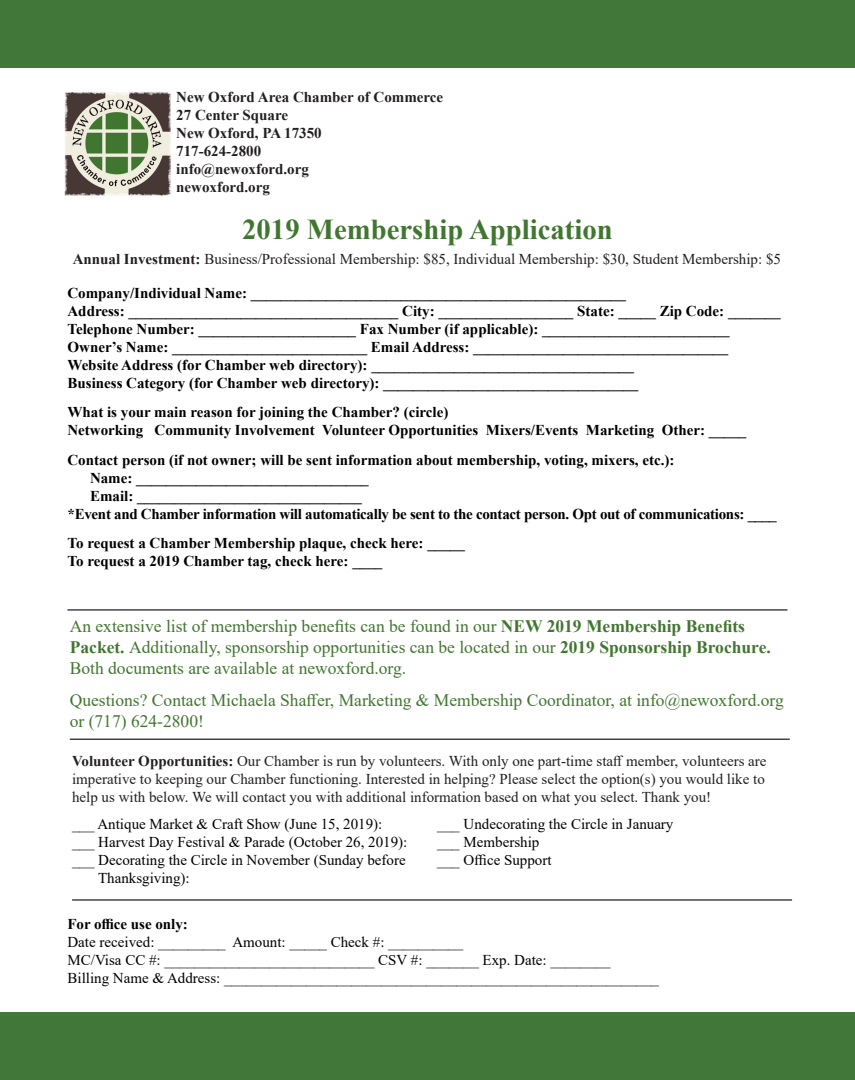
<style>
.page{position:relative;width:855px;height:1080px;background:#fff}
.page>*{position:absolute;margin:0;border:0;box-sizing:border-box;transform-origin:0 0}
.t1{font:700 28.75px "Times New Roman";color:#417630}
.t2{font:17.5px/21px "Times New Roman";color:#417630}
.t3{font:700 15px/18px "Times New Roman";color:#000}
.t4{font:15px/18px "Times New Roman";color:#000}
.t5{font:15px/18px "Times New Roman";color:#231f20;text-align:justify}
.t6{font:700 15px "Times New Roman";color:#231f20}
.t7{font:700 15px "Times New Roman";letter-spacing:-.02em;color:#000}
.s1{font-weight:700}
</style>
<div class="page">
<div style="left:0;top:0;width:855px;height:68px;background:#417739"></div>
<div style="left:0;top:1012px;width:855px;height:68px;background:#417739"></div>
<hr style="left:68px;top:609px;width:720px;height:2px;background:#231f20">
<img style="left:65px;top:92px;width:106px;height:104px">
<hr style="left:70px;top:739px;width:720px;height:1px;background:#231f20">
<hr style="left:72px;top:899px;width:720px;height:2px;background:#231f20">
<p class="t6" style="left:176px;top:87px;width:269px">New Oxford Area Chamber of Commerce</p>
<p class="t6" style="left:176px;top:105px;width:113px">27 Center Square</p>
<p class="t6" style="left:176px;top:123px;width:147px">New Oxford, PA 17350</p>
<p class="t6" style="left:176px;top:141px;width:86px">717-624-2800</p>
<p class="t6" style="left:176px;top:159px;width:134px">info@newoxford.org</p>
<p class="t6" style="left:176px;top:177px;width:95px">newoxford.org</p>
<p class="t1" style="left:242px;top:208px;width:372px">2019 Membership Application</p>
<p class="t5" style="left:73px;top:250px;width:710px"><span class="s1">Annual Investment:</span> Business/Professional Membership: $85, Individual Membership: $30, Student Membership: $5</p>
<p class="t3" style="left:68px;top:284px;width:560px">Company/Individual Name: __________________________________________________</p>
<p class="t3" style="left:68px;top:302px;width:715px">Address: ____________________________________ City: __________________ State: _____ Zip Code: _______<br>Telephone Number: _____________________ Fax Number (if applicable): _________________________</p>
<p class="t3" style="left:68px;top:338px;width:662px">Owner’s Name: __________________________ Email Address: __________________________________</p>
<p class="t3" style="left:68px;top:356px;width:568px">Website Address (for Chamber web directory): ___________________________________</p>
<p class="t3" style="left:68px;top:374px;width:572px">Business Category (for Chamber web directory): __________________________________</p>
<p class="t3" style="left:68px;top:403px;width:680px">What is your main reason for joining the Chamber? (circle)<br>Networking Community Involvement Volunteer Opportunities Mixers/Events Marketing Other: _____</p>
<p class="t3" style="left:90px;top:450px;width:586px;text-indent:-22px">Contact person (if not owner; will be sent information about membership, voting, mixers, etc.):<br>Name: _______________________________</p>
<p class="t3" style="left:90px;top:486px;width:274px">Email: ______________________________</p>
<p class="t7" style="left:68px;top:503px;width:711px">*Event and Chamber information will automatically be sent to the contact person. Opt out of communications: ____</p>
<p class="t3" style="left:68px;top:533px;width:399px">To request a Chamber Membership plaque, check here: _____<br>To request a 2019 Chamber tag, check here: ____</p>
<p class="t2" style="left:70px;top:615px;width:703px">An extensive list of membership benefits can be found in our <span class="s1">NEW 2019 Membership Benefits<br>Packet.</span> Additionally, sponsorship opportunities can be located in our <span class="s1">2019 Sponsorship Brochure.<br></span>Both documents are available at newoxford.org.</p>
<p class="t2" style="left:70px;top:689px;width:716px">Questions? Contact Michaela Shaffer, Marketing &amp; Membership Coordinator, at info@newoxford.org or (717) 624-2800!</p>
<p class="t5" style="left:72px;top:751px;width:696px"><span class="s1">Volunteer Opportunities:</span> Our Chamber is run by volunteers. With only one part-time staff member, volunteers are imperative to keeping our Chamber functioning. Interested in helping? Please select the option(s) you would like to help us with below. We will contact you with additional information based on what you select. Thank you!</p>
<p class="t4" style="left:72px;top:815px;width:312px">___ Antique Market &amp; Craft Show (June 15, 2019):</p>
<p class="t4" style="left:72px;top:833px;width:337px">___ Harvest Day Festival &amp; Parade (October 26, 2019):</p>
<p class="t4" style="left:98px;top:851px;width:309px;text-indent:-26px">___ Decorating the Circle in November (Sunday before<br>Thanksgiving):</p>
<p class="t4" style="left:437px;top:815px;width:238px">___ Undecorating the Circle in January ___ Membership</p>
<p class="t4" style="left:437px;top:851px;width:116px">___ Office Support</p>
<p class="t4" style="left:68px;top:915px;width:593px"><span class="s1">For office use only:<br></span>Date received: _________ Amount: _____ Check #: __________<br>MC/Visa CC #: ____________________________ CSV #: _______ Exp. Date: ________<br>Billing Name &amp; Address: __________________________________________________________</p>
</div>
